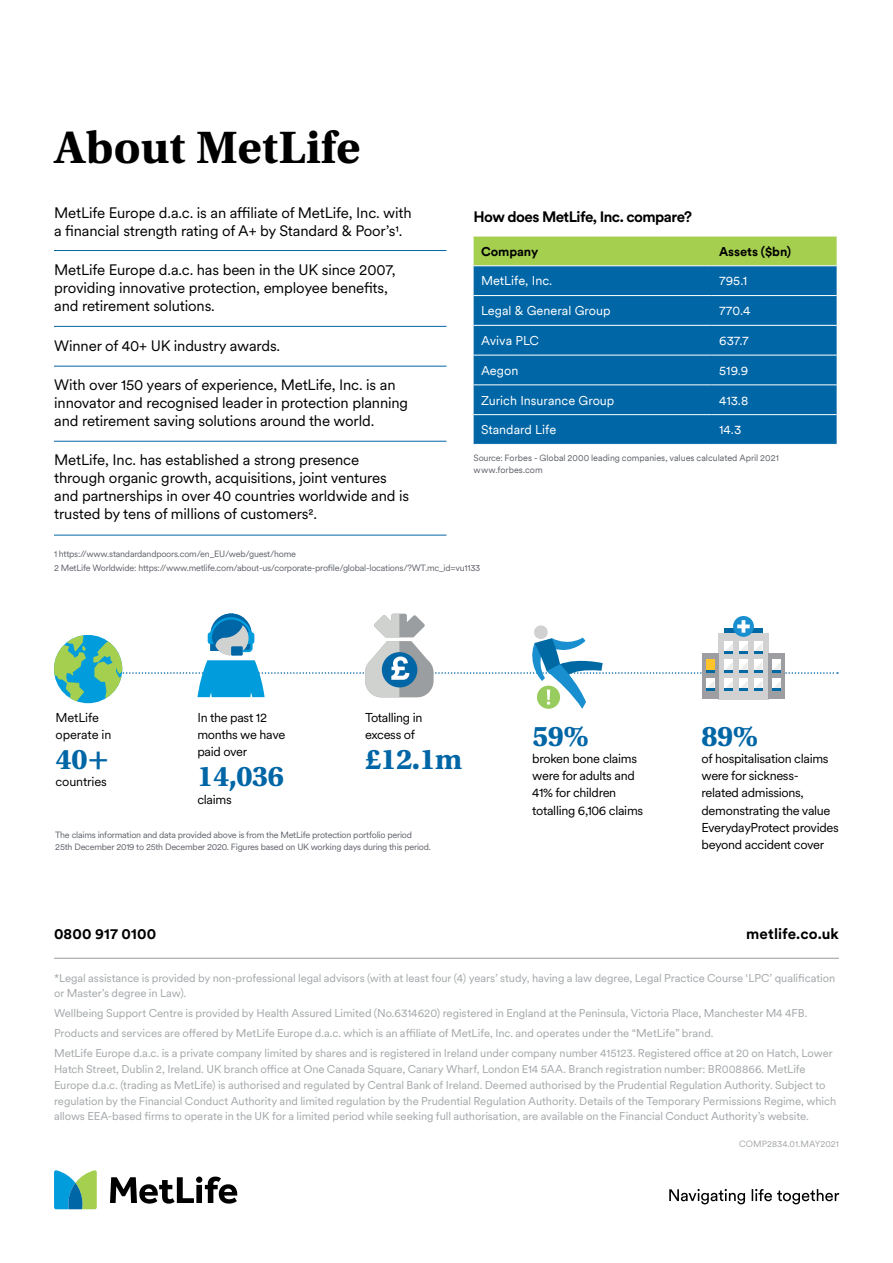
<style>
.page{position:relative;width:893px;height:1263px;background:#fff}
.page>*{position:absolute;margin:0;border:0;box-sizing:border-box;transform-origin:0 0}
.t1{font:48px "Utopia Std Bold Capt";color:#000}
.t2{font:30px "Utopia Std Bold Capt";letter-spacing:-.015em;color:#0066a6}
.t3{font:15px/18px "Met Life Circular";letter-spacing:-.01em;color:#000}
.t4{font:700 15px "Met Life Circular";letter-spacing:-.035em;color:#000}
.t5{font:700 15px "Met Life Circular";letter-spacing:.005em;color:#000}
.t6{font:700 15px "Met Life Circular";letter-spacing:.015em;color:#000}
.t7{font:12.75px/17.2px "Met Life Circular";letter-spacing:-.025em;color:#000}
.t8{font:12.75px "Met Life Circular TT";color:#fff}
.t9{font:700 12.75px "Met Life Circular TT";letter-spacing:-.005em;color:#000}
.t10{font:11.25px/15.8px "Met Life Circular";letter-spacing:-.005em;color:#a3a7a9}
.t11{font:9px/12px "Met Life Circular";letter-spacing:-.025em;color:#5f636a}
.t12{font:9px/12.8px "Met Life Circular TT";color:#5f636a}
.t13{font:9px "Met Life Circular";letter-spacing:.005em;color:#a3a7a9}
.s1{font-family:"Met Life Circular"}
</style>
<div class="page">
<hr style="left:54px;top:958px;width:785px;height:1px;background:#a3a7a9">
<div style="left:474px;top:237px;width:363px;height:28px;background:#a5cf4f"></div>
<div style="left:474px;top:266px;width:363px;height:178px;background:#0066a6"></div>
<svg style="left:474px;top:296px;width:363px;height:29px;background:#0267a6"></svg>
<hr style="left:474px;top:295px;width:238px;height:1px;background:#fff">
<hr style="left:712px;top:295px;width:125px;height:1px;background:#fff">
<hr style="left:474px;top:325px;width:238px;height:1px;background:#fff">
<hr style="left:712px;top:325px;width:125px;height:1px;background:#fff">
<hr style="left:474px;top:355px;width:238px;height:1px;background:#fff">
<hr style="left:712px;top:355px;width:125px;height:1px;background:#fff">
<hr style="left:474px;top:384px;width:238px;height:1px;background:#fff">
<hr style="left:712px;top:384px;width:125px;height:1px;background:#fff">
<hr style="left:474px;top:414px;width:238px;height:1px;background:#fff">
<hr style="left:712px;top:414px;width:125px;height:1px;background:#fff">
<svg style="left:110px;top:1176px;width:127px;height:28px"></svg>
<svg style="left:54px;top:1170px;width:43px;height:39px;background:#5bb2a5"></svg>
<svg style="left:669px;top:1189px;width:170px;height:15px"></svg>
<hr style="left:54px;top:250px;width:392px;height:1px;background:#0066a6">
<hr style="left:54px;top:326px;width:392px;height:1px;background:#0066a6">
<hr style="left:54px;top:366px;width:392px;height:1px;background:#0066a6">
<hr style="left:54px;top:441px;width:392px;height:1px;background:#0066a6">
<hr style="left:54px;top:535px;width:392px;height:1px;background:#0066a6">
<svg style="left:54px;top:613px;width:784px;height:96px"></svg>
<h1 class="t1" style="left:54px;top:119px;width:308px">About MetLife</h1>
<h3 class="t3" style="left:54px;top:203px;width:359px">MetLife Europe d.a.c. is an affiliate of MetLife, Inc. with a financial strength rating of A+ by Standard &amp; Poor’s1.</h3>
<h3 class="t3" style="left:54px;top:260px;width:343px">MetLife Europe d.a.c. has been in the UK since 2007, providing innovative protection, employee benefits, and retirement solutions.</h3>
<h3 class="t3" style="left:54px;top:336px;width:228px">Winner of 40+ UK industry awards.</h3>
<h3 class="t3" style="left:54px;top:375px;width:355px">With over 150 years of experience, MetLife, Inc. is an innovator and recognised leader in protection planning and retirement saving solutions around the world.</h3>
<h3 class="t3" style="left:54px;top:450px;width:356px">MetLife, Inc. has established a strong presence through organic growth, acquisitions, joint ventures and partnerships in over 40 countries worldwide and is trusted by tens of millions of customers2.</h3>
<h3 class="t4" style="left:474px;top:206px;width:220px">How does MetLife, Inc. compare?</h3>
<p class="t9" style="left:481px;top:242px;width:59px">Company</p>
<p class="t9" style="left:719px;top:242px;width:74px">Assets ($bn)</p>
<p class="t8" style="left:481px;top:272px;width:73px">MetLife, Inc.</p>
<p class="t8" style="left:719px;top:272px;width:29px">795.1</p>
<p class="t8" style="left:481px;top:302px;width:131px">Legal &amp; General Group</p>
<p class="t8" style="left:719px;top:302px;width:33px">770.4</p>
<p class="t8" style="left:481px;top:332px;width:59px">Aviva PLC</p>
<p class="t8" style="left:719px;top:332px;width:31px">637.7</p>
<p class="t8" style="left:481px;top:362px;width:39px">Aegon</p>
<p class="t8" style="left:719px;top:362px;width:31px">519.9</p>
<p class="t8" style="left:481px;top:391px;width:135px">Zurich Insurance Group</p>
<p class="t8" style="left:719px;top:391px;width:31px">413.8</p>
<p class="t8" style="left:481px;top:421px;width:77px">Standard Life</p>
<p class="t8" style="left:719px;top:421px;width:24px">14.3</p>
<p class="t12" style="left:474px;top:451px;width:307px"><span class="s1">Source:</span> Forbes - Global 2000 leading companies, values calculated April 2021 www.forbes.com</p>
<p class="t11" style="left:54px;top:546px;width:428px;line-height:14.1px">1 https://www.standardandpoors.com/en_EU/web/guest/home<br>2 MetLife Worldwide: https://www.metlife.com/about-us/corporate-profile/global-locations/?WT.mc_id=vu1133</p>
<p class="t7" style="left:56px;top:708px;width:57px">MetLife operate in</p>
<h2 class="t2" style="left:56px;top:742px;width:55px">40+</h2>
<p class="t7" style="left:56px;top:773px;width:53px">countries</p>
<p class="t7" style="left:197px;top:708px;width:89px">In the past 12 months we have paid over</p>
<h2 class="t2" style="left:197px;top:759px;width:88px">14,036</h2>
<p class="t7" style="left:197px;top:790px;width:36px">claims</p>
<p class="t7" style="left:365px;top:708px;width:59px">Totalling in excess of</p>
<h2 class="t2" style="left:365px;top:742px;width:99px">£12.1m</h2>
<p class="t11" style="left:55px;top:828px;width:377px">The claims information and data provided above is from the MetLife protection portfolio period<br>25th December 2019 to 25th December 2020. Figures based on UK working days during this period.</p>
<h2 class="t2" style="left:532px;top:718px;width:58px">59%</h2>
<p class="t7" style="left:532px;top:749px;width:112px">broken bone claims were for adults and<br>41% for children totalling 6,106 claims</p>
<h2 class="t2" style="left:701px;top:718px;width:58px">89%</h2>
<p class="t7" style="left:701px;top:749px;width:139px">of hospitalisation claims were for sickness&shy;related admissions, demonstrating the value<br>EverydayProtect provides beyond accident cover</p>
<h3 class="t6" style="left:54px;top:923px;width:104px">0800 917 0100</h3>
<h3 class="t5" style="left:746px;top:923px;width:94px">metlife.co.uk</h3>
<p class="t10" style="left:54px;top:969px;width:783px">*Legal assistance is provided by non-professional legal advisors (with at least four (4) years’ study, having a law degree, Legal Practice Course ‘LPC’ qualification or Master’s degree in Law).</p>
<p class="t10" style="left:54px;top:1003px;width:780px;line-height:20px">Wellbeing Support Centre is provided by Health Assured Limited (No.6314620) registered in England at the Peninsula, Victoria Place, Manchester M4 4FB.<br>Products and services are offered by MetLife Europe d.a.c. which is an affiliate of MetLife, Inc. and operates under the “MetLife” brand.<br>MetLife Europe d.a.c. is a private company limited by shares and is registered in Ireland under company number 415123. Registered office at 20 on Hatch, Lower</p>
<p class="t10" style="left:54px;top:1061px;width:784px">Hatch Street, Dublin 2, Ireland. UK branch office at One Canada Square, Canary Wharf, London E14 5AA. Branch registration number: BR008866. MetLife Europe d.a.c. (trading as MetLife) is authorised and regulated by Central Bank of Ireland. Deemed authorised by the Prudential Regulation Authority. Subject to regulation by the Financial Conduct Authority and limited regulation by the Prudential Regulation Authority. Details of the Temporary Permissions Regime, which allows EEA-based firms to operate in the UK for a limited period while seeking full authorisation, are available on the Financial Conduct Authority’s website.</p>
<p class="t13" style="left:739px;top:1138px;width:101px">COMP2834.01.MAY2021</p>
</div>
